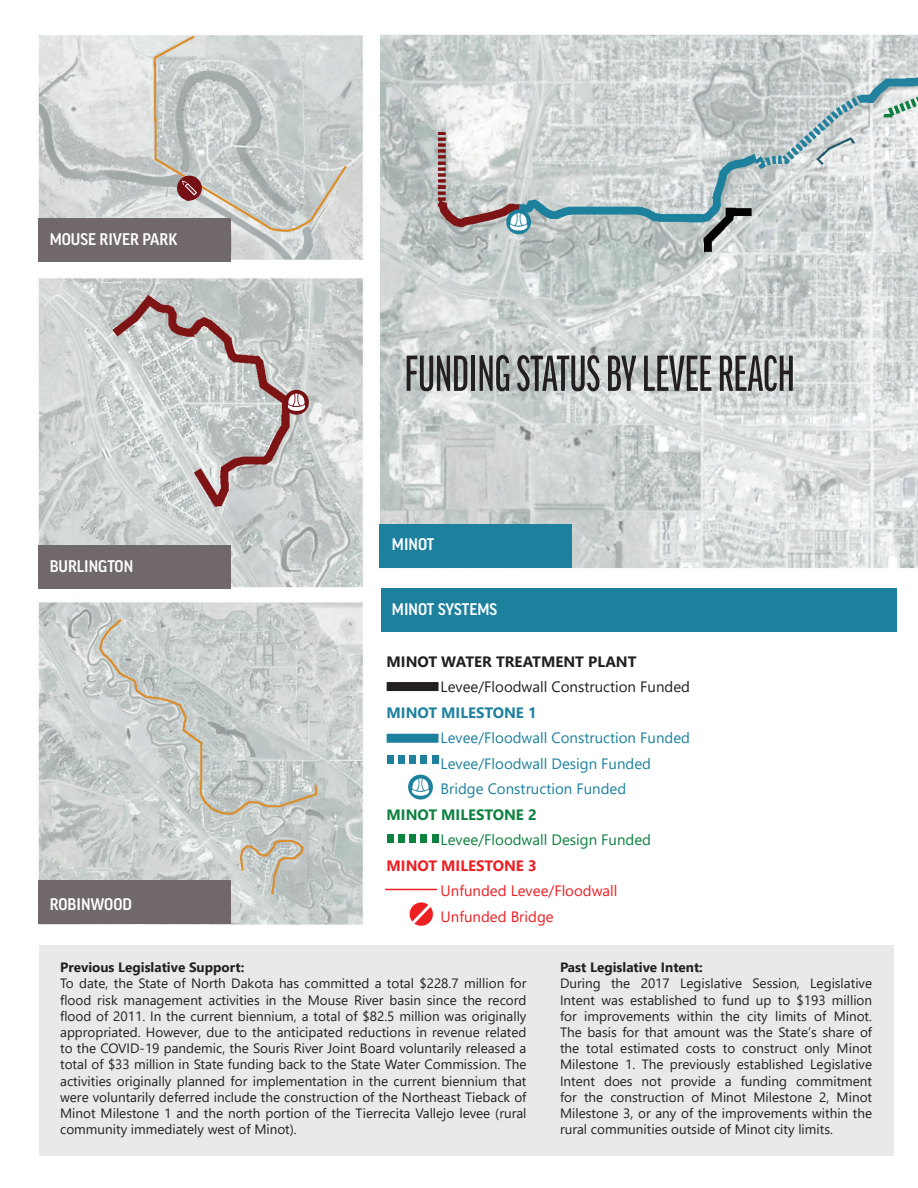
<style>
.page{position:relative;width:918px;height:1188px;background:#fff}
.page>*{position:absolute;margin:0;border:0;box-sizing:border-box;transform-origin:0 0}
.t1{font:500 54px "Good Headline Pro Comp";color:#231f20}
.t2{font:500 18px "Good Headline Pro Narr";color:#fff}
.t3{font:15px/25.5px "Segoe UI";color:#1d819e}
.t4{font:15px/25.5px "Segoe UI";color:#ee1f23}
.t5{font:15px "Segoe UI";color:#231f20}
.t6{font:15px "Segoe UI";color:#0d8140}
.t7{font:700 15px "Segoe UI";color:#231f20}
.t8{font:700 15px "Segoe UI";color:#1d819e}
.t9{font:700 15px "Segoe UI";color:#0d8140}
.t10{font:700 15px "Segoe UI";color:#ee1f23}
.t11{font:13.5px/16.2px "Segoe UI";color:#231f20;text-align:justify}
.t12{font:700 13.5px "Segoe UI";color:#231f20}
</style>
<div class="page">
<img style="left:38px;top:34px;width:880px;height:891px">
<div style="left:39px;top:218px;width:192px;height:43px;background:#716869"></div>
<div style="left:380px;top:525px;width:192px;height:43px;background:#1d819e"></div>
<div style="left:39px;top:545px;width:192px;height:44px;background:#716869"></div>
<div style="left:39px;top:881px;width:192px;height:43px;background:#716869"></div>
<div style="left:381px;top:576px;width:537px;height:580px;background:#fff"></div>
<div style="left:381px;top:589px;width:515px;height:43px;background:#1d819e"></div>
<hr style="left:385px;top:889px;width:52px;height:1px;background:#ee1f23">
<div style="left:387px;top:682px;width:52px;height:9px;background:#231f20"></div>
<div style="left:387px;top:734px;width:52px;height:9px;background:#1d819e"></div>
<div style="left:387px;top:756px;width:7px;height:8px;background:#1d819e"></div>
<div style="left:398px;top:756px;width:7px;height:8px;background:#1d819e"></div>
<div style="left:409px;top:756px;width:7px;height:8px;background:#1d819e"></div>
<div style="left:420px;top:756px;width:7px;height:8px;background:#1d819e"></div>
<div style="left:432px;top:756px;width:7px;height:8px;background:#1d819e"></div>
<div style="left:387px;top:834px;width:7px;height:9px;background:#0d8140"></div>
<div style="left:398px;top:834px;width:7px;height:9px;background:#0d8140"></div>
<div style="left:409px;top:834px;width:7px;height:9px;background:#0d8140"></div>
<div style="left:420px;top:834px;width:7px;height:9px;background:#0d8140"></div>
<div style="left:432px;top:834px;width:7px;height:9px;background:#0d8140"></div>
<div style="left:284px;top:390px;width:25px;height:25px;background:#751114;border-radius:50%"></div>
<svg style="left:285px;top:394px;width:23px;height:19px"></svg>
<div style="left:177px;top:176px;width:25px;height:24px;background:#751114;border-radius:50%"></div>
<svg style="left:182px;top:181px;width:15px;height:14px"></svg>
<div style="left:408px;top:901px;width:26px;height:26px;border:2px solid #fff;border-radius:50%"></div>
<svg style="left:409px;top:901px;width:25px;height:26px"></svg>
<div style="left:506px;top:209px;width:25px;height:25px;background:#1d819e;border-radius:50%"></div>
<svg style="left:507px;top:213px;width:24px;height:20px"></svg>
<div style="left:408px;top:775px;width:25px;height:25px;background:#1d819e;border-radius:50%"></div>
<svg style="left:409px;top:778px;width:23px;height:20px"></svg>
<div style="left:39px;top:945px;width:854px;height:211px;background:#e9e9e8"></div>
<h2 class="t2" style="left:50px;top:230px;width:129px">MOUSE RIVER PARK</h2>
<h2 class="t2" style="left:50px;top:557px;width:85px">BURLINGTON</h2>
<h2 class="t2" style="left:50px;top:895px;width:84px">ROBINWOOD</h2>
<h1 class="t1" style="left:405px;top:347px;width:392px">FUNDING STATUS BY LEVEE REACH</h1>
<h2 class="t2" style="left:392px;top:535px;width:44px">MINOT</h2>
<h2 class="t2" style="left:392px;top:600px;width:107px">MINOT SYSTEMS</h2>
<p class="t7" style="left:387px;top:647px;width:251px">MINOT WATER TREATMENT PLANT</p>
<p class="t5" style="left:441px;top:673px;width:251px">Levee/Floodwall Construction Funded</p>
<p class="t8" style="left:387px;top:698px;width:152px">MINOT MILESTONE 1</p>
<p class="t3" style="left:441px;top:724px;width:251px">Levee/Floodwall Construction Funded<br>Levee/Floodwall Design Funded<br>Bridge Construction Funded</p>
<p class="t9" style="left:387px;top:800px;width:152px">MINOT MILESTONE 2</p>
<p class="t6" style="left:441px;top:826px;width:212px">Levee/Floodwall Design Funded</p>
<p class="t10" style="left:387px;top:851px;width:152px">MINOT MILESTONE 3</p>
<p class="t4" style="left:441px;top:877px;width:178px">Unfunded Levee/Floodwall<br>Unfunded Bridge</p>
<p class="t12" style="left:60px;top:955px;width:186px">Previous Legislative Support:</p>
<p class="t11" style="left:60px;top:974px;width:468px">To date, the State of North Dakota has committed a total $228.7 million for flood risk management activities in the Mouse River basin since the record flood of 2011. In the current biennium, a total of $82.5 million was originally appropriated. However, due to the anticipated reductions in revenue related to the COVID-19 pandemic, the Souris River Joint Board voluntarily released a total of $33 million in State funding back to the State Water Commission. The activities originally planned for implementation in the current biennium that were voluntarily deferred include the construction of the Northeast Tieback of Minot Milestone 1 and the north portion of the Tierrecita Vallejo levee (rural community immediately west of Minot).</p>
<p class="t12" style="left:560px;top:955px;width:144px">Past Legislative Intent:</p>
<p class="t11" style="left:560px;top:974px;width:314px">During the 2017 Legislative Session, Legislative Intent was established to fund up to $193 million for improvements within the city limits of Minot.<br>The basis for that amount was the State’s share of the total estimated costs to construct only Minot Milestone 1. The previously established Legislative Intent does not provide a funding commitment for the construction of Minot Milestone 2, Minot Milestone 3, or any of the improvements within the rural communities outside of Minot city limits.</p>
</div>
